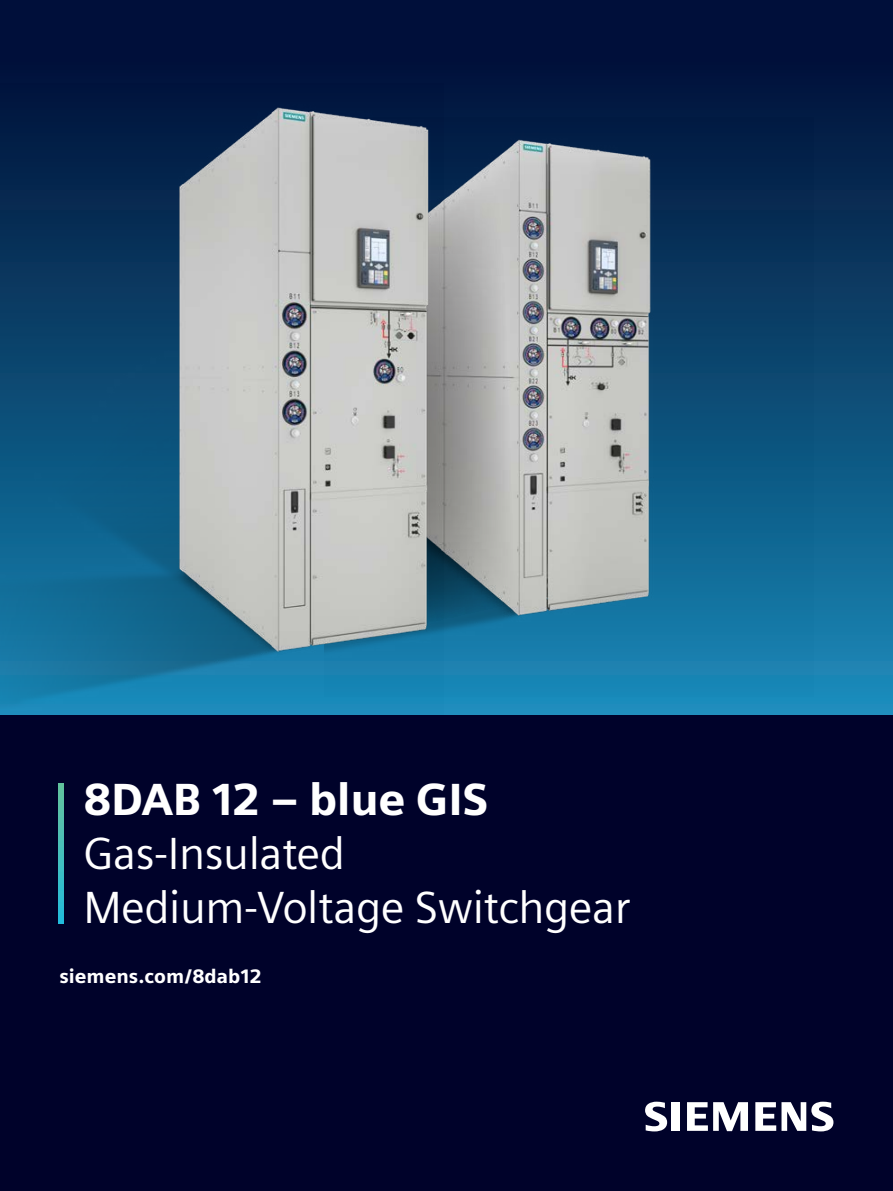
<style>
.page{position:relative;width:893px;height:1191px;background:#fff}
.page>*{position:absolute;margin:0;border:0;box-sizing:border-box;transform-origin:0 0}
.t1{font:45px/54px "Siemens Sans";letter-spacing:-.01em;color:#fff}
.t2{font:900 45px "Siemens Sans";letter-spacing:-.01em;color:#fff}
.t3{font:900 19.5px "Siemens Sans";color:#fff}
</style>
<div class="page">
<div style="left:0;top:714px;width:893px;height:477px;background:#00022a"></div>
<svg style="left:59px;top:784px;width:4px;height:139px"></svg>
<svg style="left:645px;top:1101px;width:35px;height:30px"></svg>
<svg style="left:687px;top:1102px;width:61px;height:29px"></svg>
<svg style="left:755px;top:1101px;width:78px;height:30px"></svg>
<div style="left:0;top:0;width:893px;height:714px;background:linear-gradient(to bottom,#00062d,#1a8ab7)"></div>
<img style="left:444px;top:117px;width:370px;height:579px">
<img style="left:0;top:84px;width:444px;height:630px">
<svg style="left:265px;top:183px;width:251px;height:473px;background:#a9b1b2"></svg>
<p class="t2" style="left:83px;top:772px;width:406px">8DAB 12 – blue GIS</p>
<p class="t1" style="left:83px;top:823px;width:549px">Gas-Insulated<br>Medium-Voltage Switchgear</p>
<p class="t3" style="left:60px;top:964px;width:203px">siemens.com/8dab12</p>
</div>
